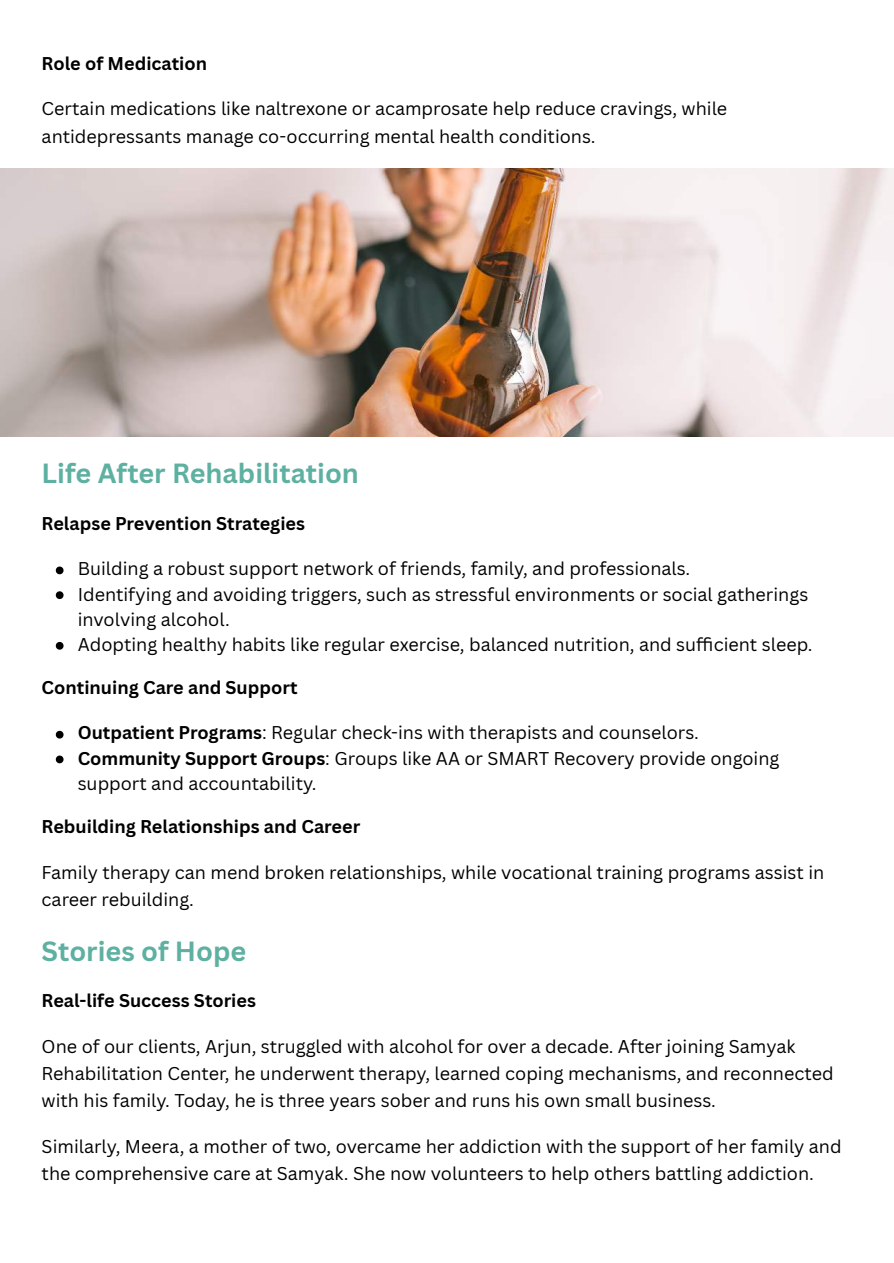
<style>
.page{position:relative;width:894px;height:1263px;background:#fff}
.page>*{position:absolute;margin:0;border:0;box-sizing:border-box;transform-origin:0 0}
.t1{font:700 27px "Canva Sans";color:#5eb0a1}
.t2{font:18px/27px "Canva Sans";color:#000}
.t3{font:700 18px "Canva Sans";color:#000}
.s1{font-weight:700}
</style>
<div class="page">
<img style="left:0;top:169px;width:893px;height:268px">
<svg style="left:56px;top:567px;width:7px;height:7px"></svg>
<svg style="left:56px;top:591px;width:7px;height:8px"></svg>
<svg style="left:56px;top:642px;width:7px;height:8px"></svg>
<svg style="left:56px;top:731px;width:7px;height:7px"></svg>
<svg style="left:56px;top:756px;width:7px;height:7px"></svg>
<p class="t3" style="left:42px;top:52px;width:167px">Role of Medication</p>
<p class="t2" style="left:42px;top:94px;width:687px;line-height:28.2px">Certain medications like naltrexone or acamprosate help reduce cravings, while antidepressants manage co-occurring mental health conditions.</p>
<h1 class="t1" style="left:42px;top:457px;width:319px">Life After Rehabilitation</h1>
<p class="t3" style="left:42px;top:513px;width:265px">Relapse Prevention Strategies</p>
<p class="t2" style="left:78px;top:556px;width:736px;line-height:25.5px">Building a robust support network of friends, family, and professionals.<br>Identifying and avoiding triggers, such as stressful environments or social gatherings involving alcohol.<br>Adopting healthy habits like regular exercise, balanced nutrition, and suffi cient sleep.</p>
<p class="t3" style="left:42px;top:677px;width:257px">Continuing Care and Support</p>
<p class="t2" style="left:78px;top:720px;width:703px;line-height:25.3px"><span class="s1">Outpatient Programs</span>: Regular check-ins with therapists and counselors.<br><span class="s1">Community Support Groups</span>: Groups like AA or SMART Recovery provide ongoing support and accountability.</p>
<p class="t3" style="left:42px;top:815px;width:320px">Rebuilding Relationships and Career</p>
<p class="t2" style="left:42px;top:859px;width:784px">Family therapy can mend broken relationships, while vocational training programs assist in career rebuilding.</p>
<h1 class="t1" style="left:42px;top:935px;width:206px">Stories of Hope</h1>
<p class="t3" style="left:42px;top:990px;width:216px">Real-life Success Stories</p>
<p class="t2" style="left:42px;top:1033px;width:793px">One of our clients, Arjun, struggled with alcohol for over a decade. After joining Samyak<br>Rehabilitation Center, he underwent therapy, learned coping mechanisms, and reconnected with his family. Today, he is three years sober and runs his own small business.</p>
<p class="t2" style="left:42px;top:1133px;width:801px">Similarly, Meera, a mother of two, overcame her addiction with the support of her family and the comprehensive care at Samyak. She now volunteers to help others battling addiction.</p>
</div>
